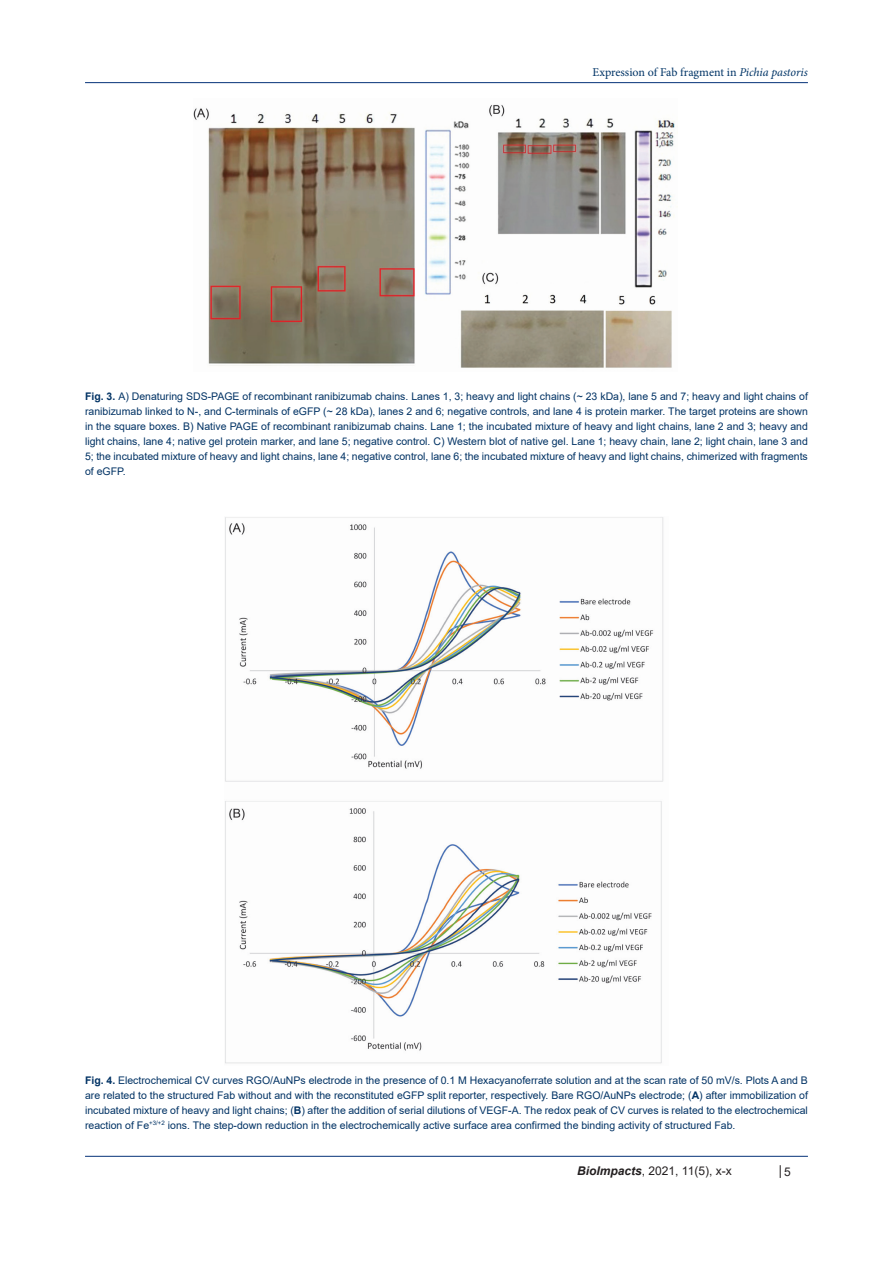
<style>
.page{position:relative;width:893px;height:1263px;background:#fff}
.page>*{position:absolute;margin:0;border:0;box-sizing:border-box;transform-origin:0 0}
.t1{font:12px "Minion Pro";color:#003466}
.t2{font:12px "Arial";color:#231f20}
.t3{font:10.5px/15px "Arial";color:#003264;text-align:justify}
.s1{font-style:italic}
.s2{font-weight:700}
.s3{font-weight:700;font-style:italic}
</style>
<div class="page">
<hr style="left:85px;top:82px;width:723px;height:1px;background:#053278">
<hr style="left:85px;top:1156px;width:723px;height:1px;background:#053278">
<svg style="left:780px;top:1165px;width:1px;height:13px"></svg>
<img style="left:194px;top:104px;width:481px;height:264px">
<img style="left:225px;top:517px;width:439px;height:547px">
<p class="t1" style="left:593px;top:64px;width:217px">Expression of Fab fragment in <span class="s1">Pichia pastoris</span></p>
<p class="t3" style="left:85px;top:388px;width:724px"><span class="s2">Fig. 3.</span> A) Denaturing SDS-PAGE of recombinant ranibizumab chains. Lanes 1, 3; heavy and light chains (~ 23 kDa), lane 5 and 7; heavy and light chains of ranibizumab linked to N-, and C-terminals of eGFP (~ 28 kDa), lanes 2 and 6; negative controls, and lane 4 is protein marker. The target proteins are shown in the square boxes. B) Native PAGE of recombinant ranibizumab chains. Lane 1; the incubated mixture of heavy and light chains, lane 2 and 3; heavy and light chains, lane 4; native gel protein marker, and lane 5; negative control. C) Western blot of native gel. Lane 1; heavy chain, lane 2; light chain, lane 3 and 5; the incubated mixture of heavy and light chains, lane 4; negative control, lane 6; the incubated mixture of heavy and light chains, chimerized with fragments of eGFP.</p>
<p class="t3" style="left:85px;top:1072px;width:724px"><span class="s2">Fig. 4.</span> Electrochemical CV curves RGO/AuNPs electrode in the presence of 0.1 M Hexacyanoferrate solution and at the scan rate of 50 mV/s. Plots A and B are related to the structured Fab without and with the reconstituted eGFP split reporter, respectively. Bare RGO/AuNPs electrode; (<span class="s2">A</span>) after immobilization of incubated mixture of heavy and light chains; (<span class="s2">B</span>) after the addition of serial dilutions of VEGF-A. The redox peak of CV curves is related to the electrochemical reaction of Fe<sup>+3/+2</sup> ions. The step-down reduction in the electrochemically active surface area confirmed the binding activity of structured Fab.</p>
<p class="t2" style="left:577px;top:1163px;width:156px"><span class="s3">BioImpacts</span>, 2021, 11(5), x-x</p>
<p class="t2" style="left:784px;top:1164px;width:8px">5</p>
</div>
